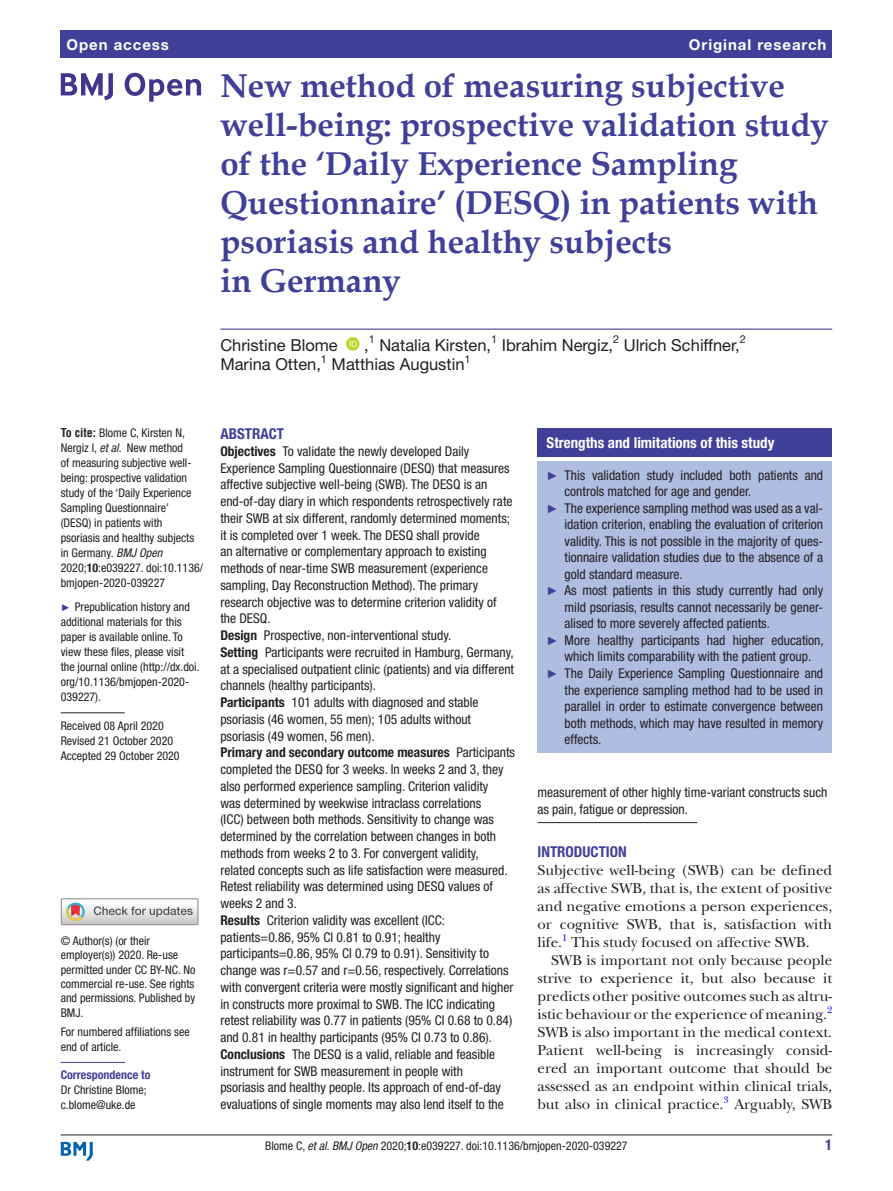
<style>
.page{position:relative;width:893px;height:1191px;background:#fff}
.page>*{position:absolute;margin:0;border:0;box-sizing:border-box;transform-origin:0 0}
.t1{font:700 33px/39px "Book Antiqua";color:#414099}
.t2{font:16.5px "Helvetica Neue LT Std";color:#231f20}
.t3{font:15px/18px "New Baskerville";color:#231f20;text-align:justify}
.t4{font:700 condensed 15px "Helvetica Neue LT Std";color:#fff}
.t5{font:700 15px "Helvetica Neue LT Std";letter-spacing:.065em;color:#fff}
.t6{font:700 condensed 15px "Helvetica Neue LT Std";color:#414099}
.t7{font:condensed 13.5px/16.8px "Helvetica Neue LT Std";color:#231f20}
.t8{font:condensed 12px/15px "Helvetica Neue LT Std";color:#231f20}
.t9{font:700 condensed 12px "Helvetica Neue LT Std";color:#414099}
.t10{font:10.95px "Helvetica Neue LT Std";color:#231f20}
.t11{font:9.9px "New Baskerville";color:#00f}
.s1{font-family:"Helvetica LT Std";font-weight:700}
.s2{font-style:italic}
.s3{font-weight:700}
.s4{font-family:"Arial";font-stretch:normal;font-size:9.75px;color:#414099}
.s5{font-family:"Arial";font-stretch:normal;font-size:12px;color:#414099}
</style>
<div class="page">
<hr style="left:61px;top:1134px;width:771px;height:1px;background:#231f20">
<svg style="left:61px;top:1141px;width:32px;height:19px"></svg>
<div style="left:61px;top:31px;width:771px;height:27px;background:#414099"></div>
<hr style="left:220px;top:328px;width:612px;height:2px;background:#414099">
<svg style="left:346px;top:337px;width:13px;height:14px"></svg>
<hr style="left:61px;top:712px;width:64px;height:1px;background:#231f20">
<hr style="left:61px;top:1062px;width:64px;height:1px;background:#414099">
<svg style="left:61px;top:73px;width:52px;height:27px"></svg>
<svg style="left:125px;top:73px;width:76px;height:29px"></svg>
<div style="left:61px;top:898px;width:138px;height:27px;border:1px solid #969090"></div>
<svg style="left:61px;top:898px;width:137px;height:26px"></svg>
<hr style="left:538px;top:822px;width:159px;height:1px;background:#231f20">
<div style="left:538px;top:428px;width:294px;height:29px;background:#414099"></div>
<div style="left:538px;top:461px;width:294px;height:292px;background:#afbde1"></div>
<p class="t5" style="left:66px;top:35px;width:104px">Open access</p>
<p class="t5" style="left:689px;top:35px;width:139px">Original research</p>
<h1 class="t1" style="left:220px;top:66px;width:610px">New method of measuring subjective well-being: prospective validation study of the ‘Daily Experience Sampling<br>Questionnaire’ (DESQ) in patients with psoriasis and healthy subjects<br>in Germany</h1>
<p class="t2" style="left:220px;top:335px;width:119px">Christine Blome</p>
<p class="t2" style="left:364px;top:335px;width:6px">,</p>
<p class="t10" style="left:369px;top:333px;width:8px">1</p>
<p class="t2" style="left:379px;top:335px;width:113px">Natalia Kirsten,</p>
<p class="t10" style="left:491px;top:333px;width:8px">1</p>
<p class="t2" style="left:502px;top:335px;width:113px">Ibrahim Nergiz,</p>
<p class="t10" style="left:613px;top:333px;width:8px">2</p>
<p class="t2" style="left:624px;top:335px;width:117px">Ulrich Schiffner,</p>
<p class="t10" style="left:740px;top:333px;width:8px">2</p>
<p class="t2" style="left:220px;top:354px;width:102px">Marina Otten,</p>
<p class="t10" style="left:321px;top:352px;width:8px">1</p>
<p class="t2" style="left:332px;top:354px;width:134px">Matthias Augustin</p>
<p class="t10" style="left:465px;top:352px;width:8px">1</p>
<p class="t8" style="left:61px;top:425px;width:144px"><span class="s1">To cite:</span> Blome C, Kirsten N,<br>Nergiz I, <span class="s2">et al</span>. New method<br>of measuring subjective well&shy;being: prospective validation study of the ‘Daily Experience<br>Sampling Questionnaire’<br>(DESQ) in patients with psoriasis and healthy subjects in Germany. <span class="s2">BMJ Open<br></span>2020;<span class="s3">10</span>:e039227. doi:10.1136/ bmjopen-2020-039227</p>
<p class="t8" style="left:61px;top:599px;width:140px"><span class="s4">►</span> Prepublication history and additional materials for this paper is available online. To view these files, please visit the journal online (http://dx.doi. org/10.1136/bmjopen-2020-<br>039227).</p>
<p class="t8" style="left:61px;top:718px;width:120px">Received 08 April 2020<br>Revised 21 October 2020<br>Accepted 29 October 2020</p>
<p class="t8" style="left:61px;top:933px;width:136px;line-height:14.4px">© Author(s) (or their employer(s)) 2020. Re-use permitted under CC BY-NC. No commercial re-use. See rights and permissions. Published by<br>BMJ.</p>
<p class="t8" style="left:61px;top:1024px;width:130px">For numbered affiliations see end of article.</p>
<p class="t9" style="left:61px;top:1067px;width:91px">Correspondence to</p>
<p class="t8" style="left:61px;top:1082px;width:87px">Dr Christine Blome; c.blome@uke.de</p>
<p class="t6" style="left:220px;top:425px;width:65px">ABSTRACT</p>
<p class="t7" style="left:220px;top:442px;width:296px"><span class="s3">Objectives</span> To validate the newly developed Daily Experience Sampling Questionnaire (DESQ) that measures affective subjective well-being (SWB). The DESQ is an end-of-day diary in which respondents retrospectively rate their SWB at six different, randomly determined moments; it is completed over 1 week. The DESQ shall provide<br>an alternative or complementary approach to existing methods of near-time SWB measurement (experience sampling, Day Reconstruction Method). The primary research objective was to determine criterion validity of the DESQ.<br><span class="s3">Design</span> Prospective, non-interventional study.<br><span class="s3">Setting</span> Participants were recruited in Hamburg, Germany, at a specialised outpatient clinic (patients) and via different channels (healthy participants).<br><span class="s3">Participants</span> 101 adults with diagnosed and stable psoriasis (46 women, 55 men); 105 adults without psoriasis (49 women, 56 men).<br><span class="s3">Primary and secondary outcome measures</span> Participants completed the DESQ for 3 weeks. In weeks 2 and 3, they also performed experience sampling. Criterion validity<br>was determined by weekwise intraclass correlations<br>(ICC) between both methods. Sensitivity to change was determined by the correlation between changes in both methods from weeks 2 to 3. For convergent validity, related concepts such as life satisfaction were measured.<br>Retest reliability was determined using DESQ values of weeks 2 and 3.<br><span class="s3">Results</span> Criterion validity was excellent (ICC: patients=0.86, 95% CI 0.81 to 0.91; healthy participants=0.86, 95% CI 0.79 to 0.91). Sensitivity to change was r=0.57 and r=0.56, respectively. Correlations with convergent criteria were mostly significant and higher in constructs more proximal to SWB. The ICC indicating retest reliability was 0.77 in patients (95% CI 0.68 to 0.84) and 0.81 in healthy participants (95% CI 0.73 to 0.86).<br><span class="s3">Conclusions</span> The DESQ is a valid, reliable and feasible instrument for SWB measurement in people with<br>psoriasis and healthy people. Its approach of end-of-day evaluations of single moments may also lend itself to the</p>
<p class="t4" style="left:547px;top:434px;width:229px">Strengths and limitations of this study</p>
<p class="t7" style="left:547px;top:466px;width:278px"><span class="s5">►</span> This validation study included both patients and</p>
<p class="t7" style="left:565px;top:483px;width:188px">controls matched for age and gender.</p>
<p class="t7" style="left:547px;top:499px;width:278px"><span class="s5">►</span> The experience sampling method was used as a val-</p>
<p class="t7" style="left:565px;top:516px;width:260px">idation criterion, enabling the evaluation of criterion</p>
<p class="t7" style="left:565px;top:532px;width:260px">validity. This is not possible in the majority of ques-</p>
<p class="t7" style="left:565px;top:549px;width:260px">tionnaire validation studies due to the absence of a</p>
<p class="t7" style="left:565px;top:565px;width:120px">gold standard measure.</p>
<p class="t7" style="left:547px;top:582px;width:278px"><span class="s5">►</span> As most patients in this study currently had only</p>
<p class="t7" style="left:565px;top:598px;width:260px">mild psoriasis, results cannot necessarily be gener-</p>
<p class="t7" style="left:565px;top:615px;width:207px">alised to more severely affected patients.</p>
<p class="t7" style="left:547px;top:631px;width:279px"><span class="s5">►</span> More healthy participants had higher education,</p>
<p class="t7" style="left:565px;top:648px;width:248px">which limits comparability with the patient group.</p>
<p class="t7" style="left:547px;top:664px;width:278px"><span class="s5">►</span> The Daily Experience Sampling Questionnaire and</p>
<p class="t7" style="left:565px;top:681px;width:260px">the experience sampling method had to be used in</p>
<p class="t7" style="left:565px;top:697px;width:260px">parallel in order to estimate convergence between</p>
<p class="t7" style="left:565px;top:714px;width:260px">both methods, which may have resulted in memory</p>
<p class="t7" style="left:565px;top:730px;width:38px">effects.</p>
<p class="t7" style="left:538px;top:784px;width:291px">measurement of other highly time-variant constructs such as pain, fatigue or depression.</p>
<p class="t6" style="left:538px;top:843px;width:91px">INTRODUCTION</p>
<p class="t3" style="left:538px;top:861px;width:296px">Subjective well-being (SWB) can be defined as affective SWB<span class="s2">,</span> that is, the extent of positive and negative emotions a person experiences, or cognitive SWB, that is, satisfaction with life.</p>
<p class="t11" style="left:562px;top:931px;width:7px">1</p>
<p class="t3" style="left:571px;top:933px;width:240px">This study focused on affective SWB.</p>
<p class="t3" style="left:551px;top:951px;width:283px">SWB is important not only because people</p>
<p class="t3" style="left:538px;top:969px;width:296px">strive to experience it, but also because it</p>
<p class="t3" style="left:538px;top:987px;width:296px">predicts other positive outcomes such as altru-</p>
<p class="t3" style="left:538px;top:1005px;width:296px">istic behaviour or the experience of meaning.<sup>2</sup></p>
<p class="t3" style="left:538px;top:1023px;width:296px">SWB is also important in the medical context.</p>
<p class="t3" style="left:538px;top:1041px;width:296px">Patient well-being is increasingly consid-</p>
<p class="t3" style="left:538px;top:1059px;width:296px">ered an important outcome that should be</p>
<p class="t3" style="left:538px;top:1077px;width:296px">assessed as an endpoint within clinical trials,</p>
<p class="t3" style="left:538px;top:1095px;width:187px">but also in clinical practice.</p>
<p class="t11" style="left:723px;top:1093px;width:7px">3</p>
<p class="t3" style="left:734px;top:1095px;width:99px">Arguably, SWB</p>
<p class="t8" style="left:265px;top:1137px;width:364px">Blome C, <span class="s2">et al</span>. <span class="s2">BMJ Open</span> 2020;<span class="s3">10</span>:e039227. doi:10.1136/bmjopen-2020-039227</p>
<p class="t6" style="left:825px;top:1135px;width:9px">1</p>
</div>
